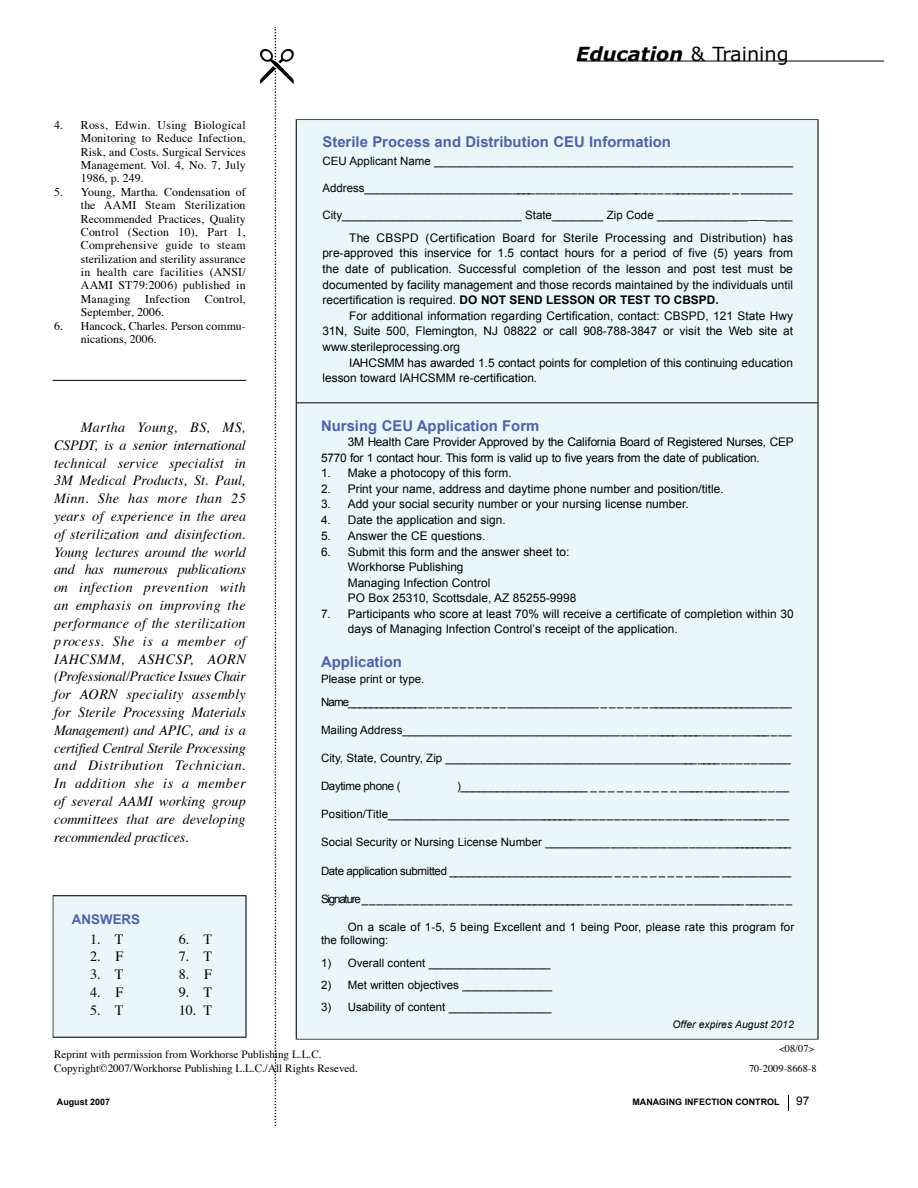
<style>
.page{position:relative;width:918px;height:1188px;background:#fff}
.page>*{position:absolute;margin:0;border:0;box-sizing:border-box;transform-origin:0 0}
.t1{font:italic 700 19.35px "Verdana";color:#000}
.t2{font:14.85px "Arial Bold MS";color:#4a62b0}
.t3{font:italic 14.1px/17.9px "Times";color:#000;text-align:justify}
.t4{font:14.1px "Times";color:#000}
.t5{font:13.35px "Arial Bold MS";color:#4a62b0}
.t6{font:11.85px/15.6px "Arial MS";color:#000}
.t7{font:11.85px/13.4px "Times";color:#000;text-align:justify}
.t8{font:11.85px "Arial Bold MS";color:#000}
.t9{font:11.85px "Times";letter-spacing:.02em;color:#000}
.t10{font:11.85px "Times";letter-spacing:.025em;color:#000}
.t11{font:11.55px/22.5px "Arial MS";color:#000}
.t12{font:11.55px "Arial MS";letter-spacing:-.035em;color:#000}
.t13{font:11.55px "Arial MS";letter-spacing:-.1em;color:#000}
.t14{font:11.55px "Arial MS";letter-spacing:-.03em;color:#000}
.t15{font:11.1px "Times";color:#000}
.t16{font:10.35px "Arial Italic MS";color:#000}
.t17{font:10.35px "Times";color:#000}
.t18{font:8.85px "Arial Bold MS";color:#000}
.s1{font-weight:400;font-style:normal}
.s2{font-size:11.85px}
.s3{font-size:9.6px}
.s4{font-family:"Arial MS"}
</style>
<div class="page">
<svg style="left:788px;top:1095px;width:1px;height:15px"></svg>
<hr style="left:577px;top:61px;width:307px;height:1px;background:#000">
<div style="left:53px;top:895px;width:194px;height:143px;background:#eaf7fa"></div>
<div style="left:296px;top:119px;width:523px;height:921px;background:#eaf7fa"></div>
<hr style="left:296px;top:403px;width:522px;height:1px;background:#000">
<hr style="left:53px;top:380px;width:193px;height:1px;background:#000">
<img style="left:260px;top:50px;width:33px;height:34px">
<svg style="left:275px;top:27px;width:1px;height:1101px"></svg>
<p class="t7" style="left:81px;top:119px;width:167px;text-indent:-27px">4. Ross, Edwin. Using Biological Monitoring to Reduce Infection, Risk, and Costs. Surgical Services Management. Vol. 4, No. 7, July 1986, p. 249.</p>
<p class="t7" style="left:81px;top:186px;width:167px;text-indent:-27px">5. Young, Martha. Condensation of the AAMI Steam Sterilization Recommended Practices, Quality Control (Section 10), Part 1, Comprehensive guide to steam sterilization and sterility assurance in health care facilities (ANSI/ AAMI ST79:2006) published in Managing</p>
<p class="t9" style="left:145px;top:294px;width:46px">Infection</p>
<p class="t10" style="left:205px;top:294px;width:43px">Control,</p>
<p class="t7" style="left:81px;top:306px;width:85px">September, 2006.</p>
<p class="t7" style="left:81px;top:320px;width:166px;text-indent:-27px">6. Hancock, Charles. Person commu&shy;nications, 2006.</p>
<p class="t3" style="left:54px;top:419px;width:194px;text-indent:27px">M a rtha Young, BS, MS, C S P D T, is a senior international technical service specialist in 3M Medical Products, St. Paul, Minn. She has more than 25 years of experience in the area of sterilization and disinfection.<br>Young lectures around the world and has numerous publications on infection prevention with an emphasis on improving the performance of the sterilization p rocess. She is a member of IAHCSMM, A S H C S P, A O R N (P rofessional/Practice Issues Chair for AORN speciality assembly for Sterile P rocessing Materials M a n a g e m e n t) and APIC, and is a c e rtified Central Sterile Pro c e s s in g and Distribution Technician.<br>In addition she is a member of several AAMI working gro u p committees that are developing recommended practices.</p>
<p class="t5" style="left:72px;top:912px;width:70px">ANSWERS</p>
<p class="t4" style="left:90px;top:933px;width:35px">1. T</p>
<p class="t4" style="left:90px;top:951px;width:35px">2. F</p>
<p class="t4" style="left:90px;top:969px;width:35px">3. T</p>
<p class="t4" style="left:90px;top:987px;width:35px">4. F</p>
<p class="t4" style="left:90px;top:1004px;width:35px">5. T</p>
<p class="t4" style="left:179px;top:933px;width:35px">6. T</p>
<p class="t4" style="left:179px;top:951px;width:35px">7. T</p>
<p class="t4" style="left:179px;top:969px;width:35px">8. F</p>
<p class="t4" style="left:179px;top:987px;width:35px">9. T</p>
<p class="t4" style="left:179px;top:1004px;width:35px">10. T</p>
<h1 class="t1" style="left:576px;top:41px;width:214px">Education <span class="s1">&amp; Training</span></h1>
<p class="t2" style="left:322px;top:134px;width:350px">Sterile Process and Distribution CEU Information</p>
<p class="t11" style="left:322px;top:150px;width:472px">CEU Applicant Name _______________________________<span class="s2">_</span>________________________</p>
<p class="t11" style="left:322px;top:177px;width:471px">Address_________________ _ _ _ _ _ _____ _ _ _ _ _ _ _ _ _ _ __<span class="s2">_</span>___ _ _ _ _ __________ _ ________</p>
<p class="t11" style="left:322px;top:203px;width:472px">City______________________<span class="s2">_</span>_____ State________ Zip Code <span class="s2">____</span>_______<span class="s2">___</span><span class="s3">_ _ _</span><span class="s2">_ ___</span></p>
<p class="t6" style="left:322px;top:230px;width:472px;text-align:justify;text-indent:27px">The CBSPD (Certification Board for Sterile Processing and Distribution) has pre-approved this inservice for 1.5 contact hours for a period of five (5) years from the date of publication. Successful completion of the lesson and post test must be documented by facility management and those records maintained by the individuals until</p>
<p class="t8" style="left:322px;top:294px;width:398px"><span class="s4">recertification is required.</span> DO NOT SEND LESSON OR TEST TO CBSPD.</p>
<p class="t6" style="left:322px;top:308px;width:472px;text-align:justify;text-indent:27px">For additional information regarding Certification, contact: CBSPD, 121 State Hwy 31N, Suite 500, Flemington, NJ 08822 or call 908-788-3847 or visit the Web site at www.sterileprocessing.org</p>
<p class="t6" style="left:322px;top:355px;width:472px;text-indent:27px">IAHCSMM has awarded 1.5 contact points for completion of this continuing education lesson toward IAHCSMM re-certification.</p>
<p class="t2" style="left:321px;top:417px;width:220px">Nursing CEU Application Form</p>
<p class="t6" style="left:321px;top:434px;width:474px;text-indent:27px">3M Health Care Provider Approved by the California Board of Registered Nurses, CEP<br>5770 for 1 contact hour. This form is valid up to five years from the date of publication.</p>
<p class="t6" style="left:321px;top:466px;width:192px">1. Make a photocopy of this form.</p>
<p class="t6" style="left:321px;top:481px;width:404px">2. Print your name, address and daytime phone number and position/title.</p>
<p class="t6" style="left:321px;top:497px;width:369px">3. Add your social security number or your nursing license number.</p>
<p class="t6" style="left:321px;top:512px;width:186px">4. Date the application and sign.</p>
<p class="t6" style="left:321px;top:528px;width:166px">5. Answer the CE questions.</p>
<p class="t6" style="left:348px;top:544px;width:230px;text-indent:-27px">6. Submit this form and the answer sheet to:<br>Workhorse Publishing<br>Managing Infection Control<br>PO Box 25310, Scottsdale, AZ 85255-9998</p>
<p class="t6" style="left:348px;top:606px;width:447px;text-indent:-27px">7. Participants who score at least 70% will receive a certificate of completion within 30 days of Managing Infection Control’s receipt of the application.</p>
<p class="t2" style="left:321px;top:654px;width:82px">Application</p>
<p class="t11" style="left:321px;top:668px;width:472px">Please print or type.<br>Name______________ _ _ _ _ _ _ _ _ _ _ _____ _ _ _ _ _ _ _ __ _ _ _ _ _ _ _____________________ ___</p>
<p class="t11" style="left:321px;top:718px;width:472px">Mailing Address__________________________________ _ _ _ _ _ ____ ____ _ _ _ _ _ _ ____ _ __</p>
<p class="t11" style="left:321px;top:747px;width:472px">City, State, Country, Zip __________________________ _ _ _ _ _ _ _ _ _ ____ ____ _ _ _ _ _ _____</p>
<p class="t14" style="left:321px;top:780px;width:81px">Daytime phone (</p>
<p class="t11" style="left:457px;top:775px;width:334px">)_____________________ _ _ _ _ _ _ _ _ _ _ ____ ____ _ ____ _ _ __</p>
<p class="t11" style="left:321px;top:803px;width:470px">P o s itio n /Title _ _ _ _ _ _ _ _ _ _ _ _ _ _ _ _ _ _ _ _ _ _ ________ _ _ _ _ _ _ _ _ _ _ _ _ _ _ ____ ____ _ _ ____ _ __</p>
<p class="t11" style="left:321px;top:831px;width:472px">Social Security or Nursing License Number _________ _ _ _ _ _ _ _ _ _ _ _ _ _ _ _ _ _ _ ________ ___</p>
<p class="t12" style="left:321px;top:864px;width:472px">Date application submitted ___________________________ _ _ _ _ _ _ _ _ _ ____ ___________</p>
<p class="t13" style="left:321px;top:893px;width:473px">Signature _ _ _ _ _ _ _ _ _ _ _ _ _ _ _ _ ___________________ _ _ _ _ _ _ _ _ _ _ _ _ _ _ ____ ____ ____ _ _ _</p>
<p class="t11" style="left:321px;top:921px;width:475px;line-height:13.2px;text-indent:27px">On a scale of 1-5, 5 being Excellent and 1 being Poor, please rate this program for the following:</p>
<p class="t11" style="left:321px;top:952px;width:231px">1) Overall content ___________________</p>
<p class="t11" style="left:321px;top:974px;width:233px">2) Met written objectives ______________</p>
<p class="t11" style="left:321px;top:996px;width:232px">3) Usability of content ________________</p>
<p class="t16" style="left:672px;top:1019px;width:123px">Offer expires August 2012</p>
<p class="t15" style="left:54px;top:1050px;width:269px">Reprint with permission from Workhorse Publishing L.L.C.</p>
<p class="t15" style="left:54px;top:1063px;width:305px">Copyright©2007/Workhorse Publishing L.L.C./All Rights Reseved.</p>
<p class="t17" style="left:779px;top:1044px;width:37px">&lt;08/07&gt;</p>
<p class="t17" style="left:749px;top:1065px;width:69px">70-2009-8668-8</p>
<p class="t18" style="left:57px;top:1097px;width:55px">August 2007</p>
<p class="t18" style="left:633px;top:1097px;width:148px">MANAGING INFECTION CONTROL</p>
<p class="t6" style="left:796px;top:1093px;width:15px">97</p>
</div>
